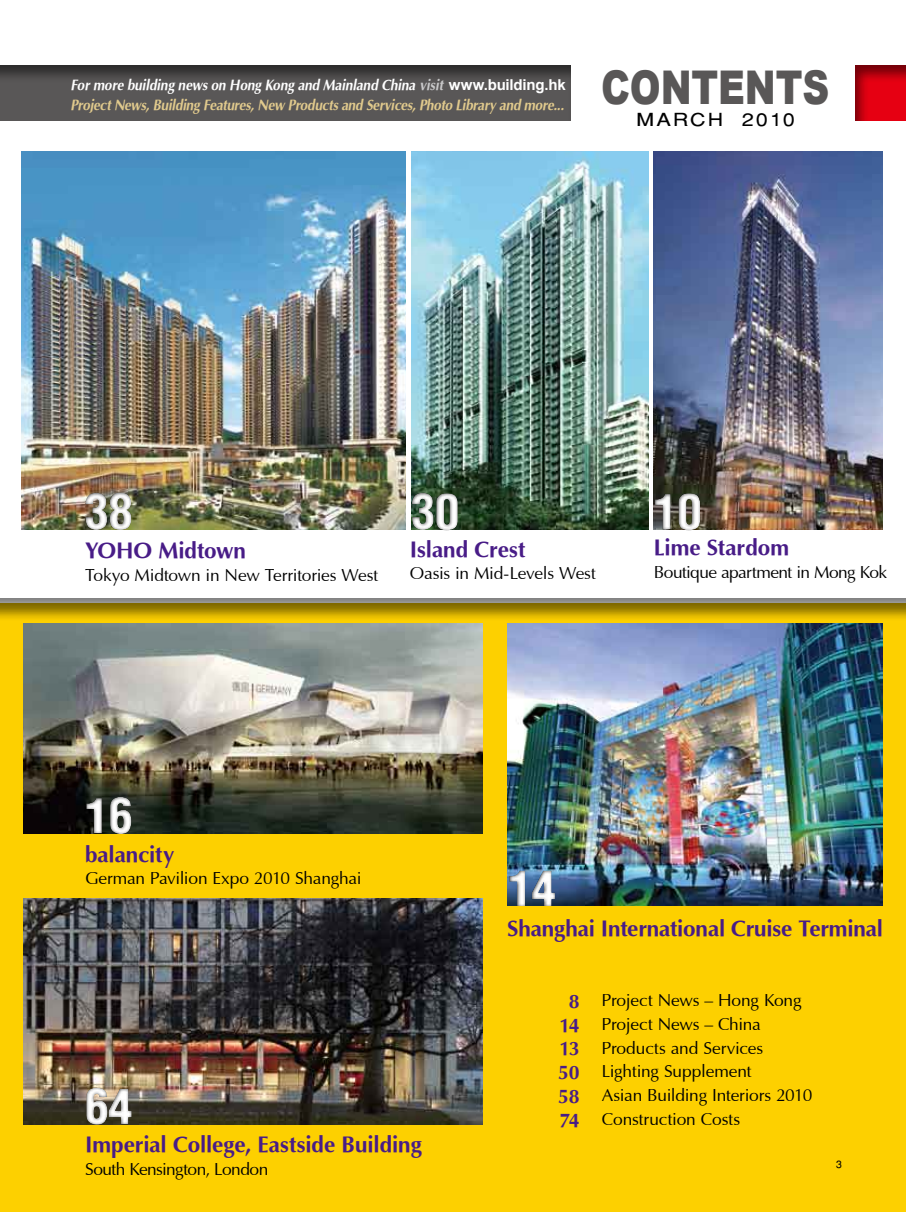
<style>
.page{position:relative;width:906px;height:1212px;background:#fff}
.page>*{position:absolute;margin:0;border:0;box-sizing:border-box;transform-origin:0 0}
.t1{font:54px "Helvetica Condensed Black Se";color:#fff}
.t2{font:900 46.5px "Arial";letter-spacing:-.005em;color:#595757;scale:.8 1}
.t3{font:700 22.5px "Optimum";letter-spacing:-.005em;color:#481c87}
.t4{font:700 19.5px/23.7px "Optimum";letter-spacing:-.055em;color:#481c87;text-align:justify}
.t5{font:18px "Helvetica";letter-spacing:.09em;color:#000;scale:1.2 1}
.t6{font:17.4px/23.7px "Optimum";letter-spacing:-.02em;color:#000}
.t7{font:italic 700 15px/20px "Optimum";letter-spacing:-.015em;color:#e1ca8d;scale:.9 1}
.t8{font:10.5px "Helvetica";color:#000}
.s1{color:#fff}
.s2{color:#c9c9ca}
.s3{font-family:"Arial";font-style:normal;color:#fff}
.s4{color:#fdd000}
</style>
<div class="page">
<div style="left:0;top:599px;width:906px;height:613px;background:#000;opacity:.5"></div>
<div style="left:0;top:65px;width:573px;height:58px;background:#000;opacity:.5"></div>
<div style="left:854px;top:65px;width:52px;height:58px;background:#000;opacity:.5"></div>
<img style="left:508px;top:623px;width:374px;height:282px">
<img style="left:23px;top:623px;width:459px;height:211px">
<img style="left:411px;top:151px;width:237px;height:379px">
<img style="left:21px;top:151px;width:384px;height:379px">
<div style="left:79px;top:778px;width:100px;height:75px;background:#000;opacity:.8"></div>
<div style="left:79px;top:474px;width:100px;height:75px;background:#000;opacity:.8"></div>
<div style="left:405px;top:474px;width:101px;height:75px;background:#000;opacity:.8"></div>
<img style="left:654px;top:151px;width:228px;height:379px">
<img style="left:23px;top:898px;width:459px;height:226px">
<div style="left:647px;top:474px;width:101px;height:75px;background:#000;opacity:.8"></div>
<div style="left:79px;top:1069px;width:100px;height:74px;background:#000;opacity:.8"></div>
<div style="left:502px;top:851px;width:100px;height:74px;background:#000;opacity:.8"></div>
<p class="t7" style="left:70px;top:75px;width:552px"><span class="s1">For more building news on Hong Kong and Mainland China</span> <span class="s2">visit</span> <span class="s3">www.building.hk<br></span>Project News, Building Features, New Products and Services, Photo Library and more...</p>
<h2 class="t2" style="left:601px;top:53px;width:287px">CONTENTS</h2>
<p class="t5" style="left:636px;top:109px;width:134px">MARCH 2010</p>
<h1 class="t1" style="left:85px;top:489px;width:49px">38</h1>
<h1 class="t1" style="left:411px;top:489px;width:49px">30</h1>
<p class="t6" style="left:85px;top:563px;width:295px">Tokyo Midtown in New Territories West</p>
<h1 class="t1" style="left:654px;top:489px;width:49px">10</h1>
<p class="t3" style="left:410px;top:535px;width:117px">Island Crest</p>
<p class="t3" style="left:654px;top:534px;width:137px">Lime Stardom</p>
<p class="t3" style="left:85px;top:537px;width:163px">YOHO Midtown</p>
<p class="t6" style="left:410px;top:561px;width:188px">Oasis in Mid-Levels West</p>
<p class="t6" style="left:654px;top:560px;width:235px">Boutique apartment in Mong Kok</p>
<h1 class="t1" style="left:85px;top:793px;width:49px">16</h1>
<p class="t3" style="left:85px;top:840px;width:91px">balancity</p>
<p class="t6" style="left:85px;top:866px;width:278px">German Pavilion Expo 2010 Shanghai</p>
<h1 class="t1" style="left:85px;top:1084px;width:49px">64</h1>
<p class="t3" style="left:85px;top:1130px;width:338px">Imperial College, Eastside Building</p>
<p class="t6" style="left:85px;top:1157px;width:185px">South Kensington, London</p>
<h1 class="t1" style="left:508px;top:866px;width:49px">14</h1>
<p class="t3" style="left:507px;top:914px;width:377px">Shanghai International Cruise Terminal</p>
<p class="t4" style="left:558px;top:989px;width:23px"><span class="s4">0</span>8<br>14<br>13<br>50<br>58<br>74</p>
<p class="t6" style="left:602px;top:988px;width:212px">Project News – Hong Kong<br>Project News – China<br>Products and Services<br>Lighting Supplement<br>Asian Building Interiors 2010<br>Construction Costs</p>
<p class="t8" style="left:836px;top:1158px;width:7px">3</p>
</div>
